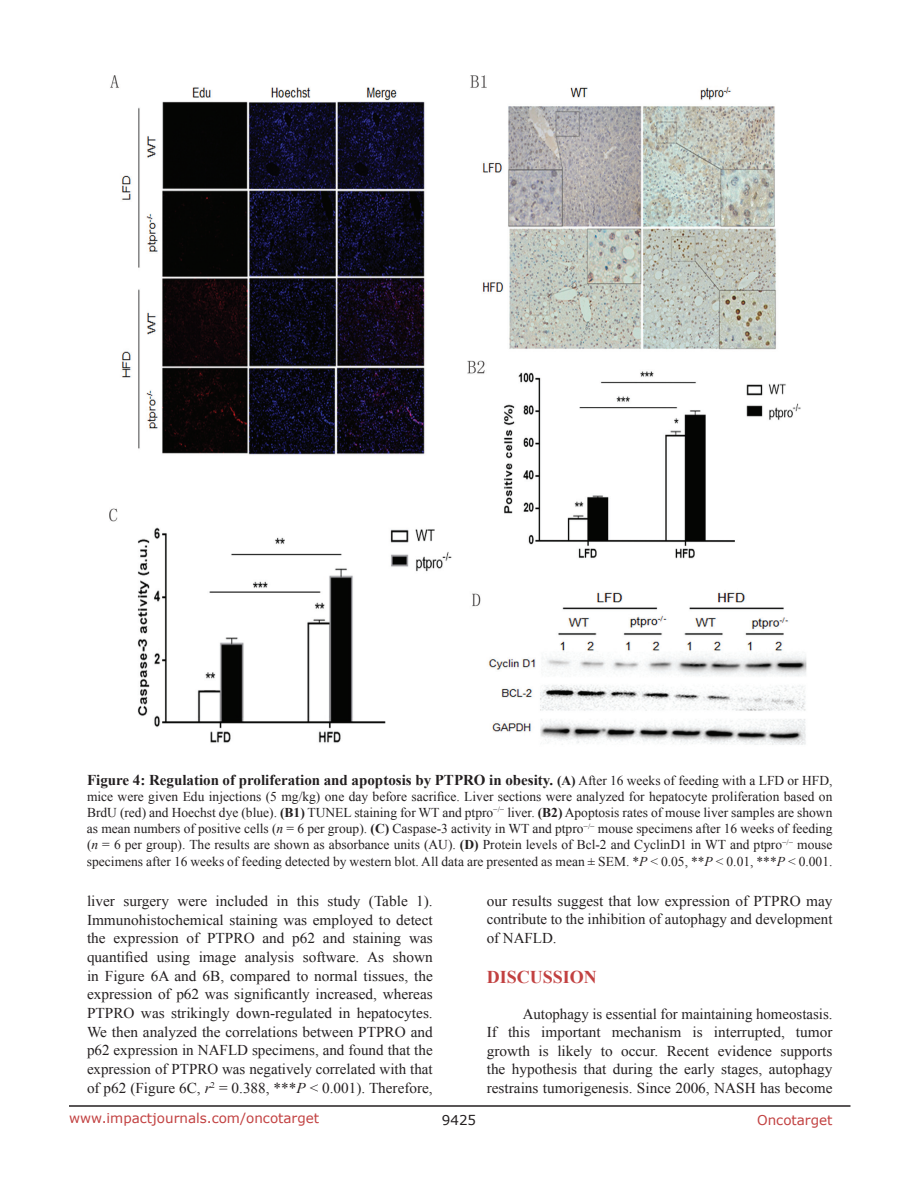
<style>
.page{position:relative;width:918px;height:1188px;background:#fff}
.page>*{position:absolute;margin:0;border:0;box-sizing:border-box;transform-origin:0 0}
.t1{font:700 18px "Times New Roman";color:#c24141}
.t2{font:15px/18.6px "Times New Roman";color:#231f20;text-align:justify}
.t3{font:700 15px "Times New Roman";color:#231f20}
.t4{font:13.5px/16.2px "Times New Roman";color:#231f20;text-align:justify}
.t5{font:13.5px "Verdana";color:#c24141}
.t6{font:13.5px "Verdana";color:#231f20}
.s1{font-size:13.5px}
.s2{font-weight:400;font-size:13.5px}
.s3{font-weight:700}
.s4{font-style:italic}
</style>
<div class="page">
<hr style="left:69px;top:1105px;width:781px;height:2px;background:#231f20">
<img style="left:110px;top:75px;width:697px;height:670px">
<p class="t3" style="left:87px;top:769px;width:747px">Figure 4: Regulation of proliferation and apoptosis by PTPRO in obesity. <span class="s1">(A)</span> <span class="s2">After 16 weeks of feeding with a LFD or HFD,</span></p>
<p class="t4" style="left:87px;top:788px;width:747px">mice were given Edu injections (5 mg/kg) one day before sacrifice. Liver sections were analyzed for hepatocyte proliferation based on BrdU (red) and Hoechst dye (blue). <span class="s3">(B1)</span> TUNEL staining for WT and ptpro<sup>−/−</sup> liver. <span class="s3">(B2)</span> Apoptosis rates of mouse liver samples are shown as mean numbers of positive cells (<span class="s4">n</span> = 6 per group). <span class="s3">(C)</span> Caspase-3 activity in WT and ptpro<sup>−/−</sup> mouse specimens after 16 weeks of feeding (<span class="s4">n</span> = 6 per group). The results are shown as absorbance units (AU). <span class="s3">(D)</span> Protein levels of Bcl-2 and CyclinD1 in WT and ptpro<sup>−/−</sup> mouse specimens after 16 weeks of feeding detected by western blot. All data are presented as mean ± SEM. *<span class="s4">P</span> &lt; 0.05, **<span class="s4">P</span> &lt; 0.01, ***<span class="s4">P</span> &lt; 0.001.</p>
<p class="t2" style="left:87px;top:891px;width:347px">liver surgery were included in this study (Table 1).<br>Immunohistochemical staining was employed to detect the expression of PTPRO and p62 and staining was quantified using image analysis software. As shown in Figure 6A and 6B, compared to normal tissues, the expression of p62 was significantly increased, whereas PTPRO was strikingly down-regulated in hepatocytes.<br>We then analyzed the correlations between PTPRO and p62 expression in NAFLD specimens, and found that the expression of PTPRO was negatively correlated with that of p62 (Figure 6C, <span class="s4">r</span><sup>2</sup> = 0.388, ***<span class="s4">P</span> &lt; 0.001). Therefore,</p>
<p class="t2" style="left:487px;top:891px;width:347px">our results suggest that low expression of PTPRO may contribute to the inhibition of autophagy and development of NAFLD.</p>
<p class="t1" style="left:487px;top:964px;width:112px">DISCUSSION</p>
<p class="t2" style="left:487px;top:1005px;width:347px;text-indent:36px">Autophagy is essential for maintaining homeostasis.<br>If this important mechanism is interrupted, tumor growth is likely to occur. Recent evidence supports the hypothesis that during the early stages, autophagy restrains tumorigenesis. Since 2006, NASH has become</p>
<p class="t5" style="left:69px;top:1109px;width:252px">www.impactjournals.com/oncotarget</p>
<p class="t6" style="left:442px;top:1111px;width:36px">9425</p>
<p class="t5" style="left:757px;top:1111px;width:77px">Oncotarget</p>
</div>
